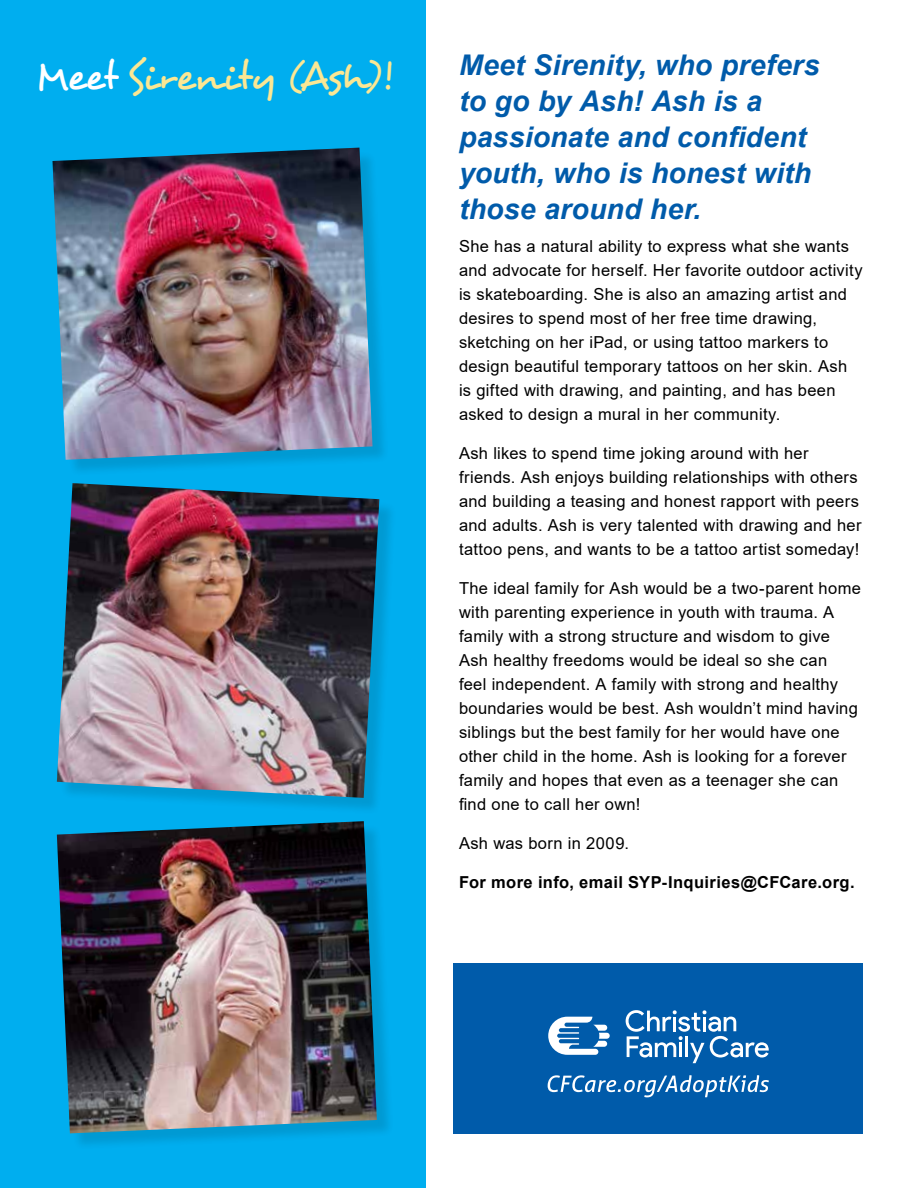
<style>
.page{position:relative;width:918px;height:1188px;background:#fff}
.page>*{position:absolute;margin:0;border:0;box-sizing:border-box;transform-origin:0 0}
.t1{font:40.5px "Desyrel";letter-spacing:-.015em;color:#fbe794}
.t2{font:italic 700 28.5px/36px "Arial";letter-spacing:.005em;color:#005baa}
.t3{font:16.5px/24px "Arial";letter-spacing:.02em;color:#000}
.t4{font:700 16.5px "Arial";letter-spacing:.025em;color:#000}
.s1{color:#fff}
</style>
<div class="page">
<div style="left:0;top:0;width:426px;height:1188px;background:#00aeef"></div>
<div style="left:55px;top:150px;width:335px;height:327px;background:#000;opacity:.12"></div>
<img style="left:52px;top:148px;width:321px;height:312px">
<div style="left:60px;top:486px;width:337px;height:329px;background:#000;opacity:.12"></div>
<img style="left:57px;top:483px;width:322px;height:315px">
<div style="left:60px;top:824px;width:334px;height:327px;background:#000;opacity:.12"></div>
<img style="left:57px;top:821px;width:320px;height:312px">
<div style="left:454px;top:963px;width:409px;height:171px;background:#005baa"></div>
<svg style="left:626px;top:1010px;width:143px;height:53px"></svg>
<svg style="left:548px;top:1017px;width:62px;height:38px"></svg>
<svg style="left:548px;top:1075px;width:221px;height:22px"></svg>
<h1 class="t1" style="left:36px;top:52px;width:358px"><span class="s1">Meet</span> Sirenity (Ash)!</h1>
<h2 class="t2" style="left:459px;top:48px;width:362px">Meet Sirenity, who prefers to go by Ash! Ash is a passionate and confident youth, who is honest with those around her.</h2>
<p class="t3" style="left:459px;top:234px;width:405px">She has a natural ability to express what she wants and advocate for herself. Her favorite outdoor activity is skateboarding. She is also an amazing artist and desires to spend most of her free time drawing, sketching on her iPad, or using tattoo markers to design beautiful temporary tattoos on her skin. Ash is gifted with drawing, and painting, and has been asked to design a mural in her community.</p>
<p class="t3" style="left:459px;top:441px;width:404px">Ash likes to spend time joking around with her friends. Ash enjoys building relationships with others and building a teasing and honest rapport with peers and adults. Ash is very talented with drawing and her tattoo pens, and wants to be a tattoo artist someday!</p>
<p class="t3" style="left:459px;top:576px;width:403px">The ideal family for Ash would be a two-parent home with parenting experience in youth with trauma. A family with a strong structure and wisdom to give Ash healthy freedoms would be ideal so she can<br>feel independent. A family with strong and healthy boundaries would be best. Ash wouldn’t mind having siblings but the best family for her would have one other child in the home. Ash is looking for a forever family and hopes that even as a teenager she can find one to call her own!</p>
<p class="t3" style="left:459px;top:831px;width:172px">Ash was born in 2009.</p>
<p class="t4" style="left:459px;top:870px;width:397px">For more info, email SYP-Inquiries@CFCare.org.</p>
</div>
